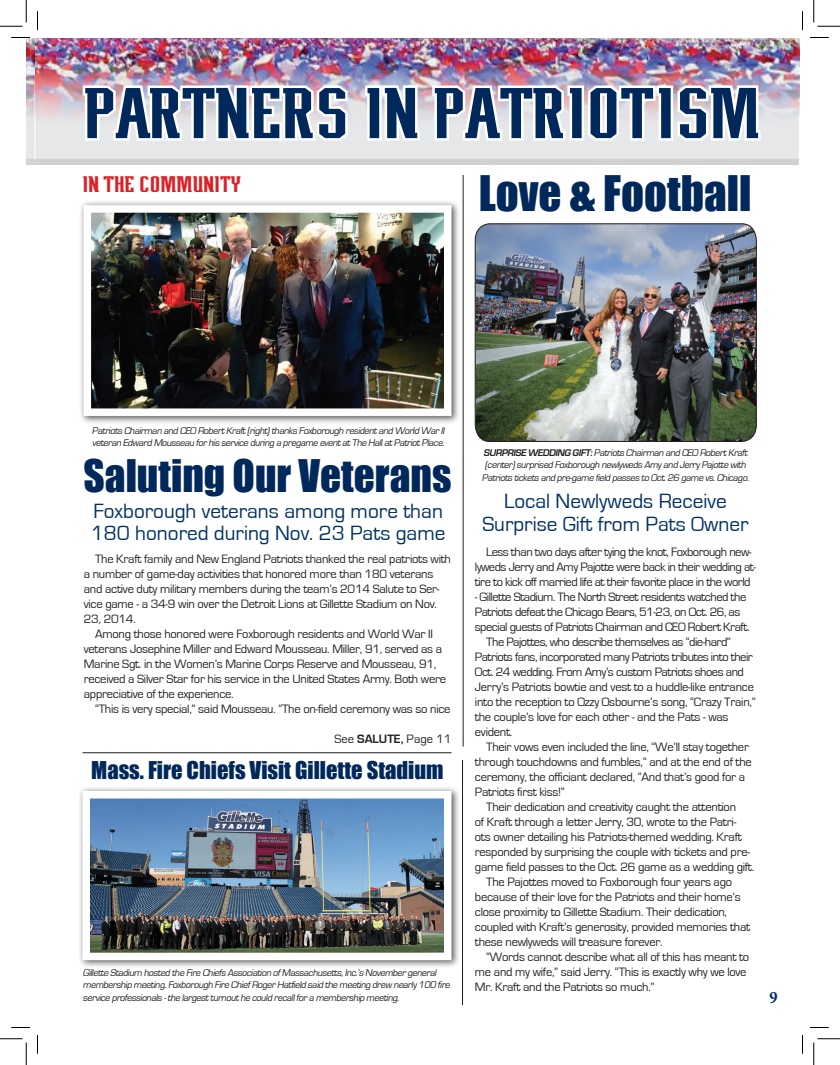
<style>
.page{position:relative;width:840px;height:1065px;background:#fff}
.page>*{position:absolute;margin:0;border:0;box-sizing:border-box;transform-origin:0 0}
.t1{font:67.5px "Patriots";color:#00285b}
.t2{font:45px "Impact";color:#00285b}
.t3{font:41.25px "Impact";color:#00285b}
.t4{font:22.5px "Impact";color:#00285b}
.t5{font:21.25px/22.5px "Eurostile";color:#003163}
.t6{font:21.25px "Patriots";color:#da2128}
.t7{font:700 condensed 17.5px "Minion Pro";color:#003163}
.t8{font:12.5px/15px "Eurostile";letter-spacing:-.02em;color:#231f20}
.t9{font:12.5px/15px "Eurostile";letter-spacing:-.04em;color:#231f20}
.t10{font:12.5px "Eurostile";color:#231f20}
.t11{font:italic 10px/12.5px "Eurostile";color:#231f20}
.s1{font-weight:700}
</style>
<div class="page">
<img style="left:26px;top:39px;width:774px;height:23px">
<svg style="left:26px;top:62px;width:8px;height:97px"></svg>
<div style="left:26px;top:159px;width:11px;height:6px;background:#d1d2d4"></div>
<img style="left:34px;top:62px;width:766px;height:97px">
<img style="left:80px;top:60px;width:270px;height:83px">
<svg style="left:363px;top:81px;width:59px;height:62px"></svg>
<img style="left:430px;top:39px;width:333px;height:109px">
<div style="left:34px;top:159px;width:765px;height:6px;background:#d1d2d4"></div>
<div style="left:79px;top:200px;width:381px;height:225px;background:#231f20;opacity:.75"></div>
<img style="left:93px;top:214px;width:350px;height:193px">
<div style="left:84px;top:205px;width:368px;height:211px;border:8px solid #fff"></div>
<hr style="left:463px;top:175px;width:1px;height:572px;background:#231f20">
<hr style="left:462px;top:760px;width:1px;height:245px;background:#231f20">
<hr style="left:82px;top:752px;width:370px;height:1px;background:#231f20">
<div style="left:77px;top:786px;width:383px;height:183px;background:#231f20;opacity:.75"></div>
<img style="left:91px;top:800px;width:352px;height:151px">
<div style="left:82px;top:791px;width:370px;height:169px;border:8px solid #fff"></div>
<img style="left:475px;top:223px;width:282px;height:219px">
<svg style="left:11px;top:37px;width:19px;height:1px"></svg>
<svg style="left:810px;top:37px;width:19px;height:1px"></svg>
<svg style="left:11px;top:1027px;width:19px;height:1px"></svg>
<svg style="left:810px;top:1027px;width:19px;height:1px"></svg>
<svg style="left:37px;top:11px;width:1px;height:19px"></svg>
<svg style="left:37px;top:1035px;width:1px;height:19px"></svg>
<svg style="left:802px;top:11px;width:1px;height:19px"></svg>
<svg style="left:802px;top:1035px;width:1px;height:19px"></svg>
<svg style="left:0;top:0;width:27px;height:27px"></svg>
<svg style="left:0;top:1039px;width:27px;height:26px"></svg>
<svg style="left:814px;top:0;width:26px;height:27px"></svg>
<svg style="left:814px;top:1039px;width:26px;height:26px"></svg>
<h1 class="t1" style="left:82px;top:75px;width:677px">PARTNERS IN PATRIOTISM</h1>
<p class="t6" style="left:82px;top:172px;width:160px">IN THE COMMUNITY</p>
<p class="t2" style="left:479px;top:158px;width:274px">Love &amp; Football</p>
<p class="t11" style="left:92px;top:425px;width:356px">PatriotsChairman and CEO RobertKraft(right)thanksFoxborough residentand World WarII veteran Edward Mousseau forhisservice during a pregame eventatThe HallatPatriotPlace.</p>
<p class="t3" style="left:84px;top:443px;width:369px">Saluting Our Veterans</p>
<p class="t5" style="left:91px;top:500px;width:356px">Foxborough veterans among more than<br>180 honored during Nov. 23 Pats game</p>
<p class="t8" style="left:84px;top:552px;width:369px;text-indent:11px">The Kraft family and New England Patriots thanked the real patriots with a number of game-day activities that honored more than 180 veterans and active duty military members during the team’s 2014 Salute to Ser&shy;vice game - a 34-9 win over the Detroit Lions at Gillette Stadium on Nov.<br>23, 2014.</p>
<p class="t8" style="left:84px;top:627px;width:364px;text-indent:11px">Among those honored were Foxborough residents and World War II veterans Josephine Miller and Edward Mousseau. Miller, 91, served as a Marine Sgt. in the Women’s Marine Corps Reserve and Mousseau, 91, received a Silver Star for his service in the United States Army. Both were appreciative of the experience.</p>
<p class="t8" style="left:95px;top:702px;width:357px">“This is very special,” said Mousseau. “The on-field ceremony was so nice</p>
<p class="t10" style="left:335px;top:732px;width:118px">See <span class="s1">SALUTE,</span> Page 11</p>
<p class="t4" style="left:91px;top:753px;width:354px">Mass. Fire Chiefs Visit Gillette Stadium</p>
<p class="t11" style="left:83px;top:966px;width:371px">Gillette Stadium hosted the Fire ChiefsAssociation ofMassachusetts,Inc.’sNovembergeneral membership meeting.Foxborough Fire ChiefRogerHatfield said the meeting drew nearly 100 fire service professionals-the largestturnouthe could recallfora membership meeting.</p>
<p class="t11" style="left:482px;top:446px;width:270px"><span class="s1">SURPRISE WEDDING GIFT:</span>PatriotsChairman and CEO RobertKraft (center)surprised Foxborough newlywedsAmy and Jerry Pajotte with<br>Patriotsticketsand pre-game field passesto Oct.26 game vs.Chicago.</p>
<p class="t5" style="left:482px;top:491px;width:268px;text-align:center">Local Newlyweds Receive<br>Surprise Gift from Pats Owner</p>
<p class="t9" style="left:475px;top:544px;width:283px;text-align:center">Less than two days after tying the knot, Foxborough new&shy;lyweds Jerry and Amy Pajotte were back in their wedding at&shy;tire to kick off married life at their favorite place in the world</p>
<p class="t9" style="left:475px;top:589px;width:276px">- Gillette Stadium. The North Street residents watched the<br>Patriots defeat the Chicago Bears, 51-23, on Oct. 26, as special guests of Patriots Chairman and CEO Robert Kraft.</p>
<p class="t9" style="left:475px;top:634px;width:282px;text-indent:11px">The Pajottes, who describe themselves as “die-hard” Patriots fans, incorporated many Patriots tributes into their Oct. 24 wedding. From Amy’s custom Patriots shoes and Jerry’s Patriots bowtie and vest to a huddle-like entrance into the reception to Ozzy Osbourne’s song, “Crazy Train,” the couple’s love for each other - and the Pats - was evident.</p>
<p class="t8" style="left:475px;top:739px;width:278px;text-indent:11px">Their vows even included the line, “We’ll stay together through touchdowns and fumbles,” and at the end of the ceremony, the officiant declared, “And that’s good for a Patriots first kiss!”</p>
<p class="t8" style="left:475px;top:799px;width:281px;text-indent:11px">Their dedication and creativity caught the attention<br>of Kraft through a letter Jerry, 30, wrote to the Patri&shy;ots owner detailing his Patriots-themed wedding. Kraft responded by surprising the couple with tickets and pre&shy;game field passes to the Oct. 26 game as a wedding gift.</p>
<p class="t8" style="left:475px;top:874px;width:277px;text-indent:11px">The Pajottes moved to Foxborough four years ago because of their love for the Patriots and their home’s close proximity to Gillette Stadium. Their dedication, coupled with Kraft’s generosity, provided memories that these newlyweds will treasure forever.</p>
<p class="t8" style="left:475px;top:949px;width:276px;text-indent:11px">“Words cannot describe what all of this has meant to me and my wife,” said Jerry. “This is exactly why we love<br>Mr. Kraft and the Patriots so much.”</p>
<p class="t7" style="left:770px;top:985px;width:10px">9</p>
</div>
